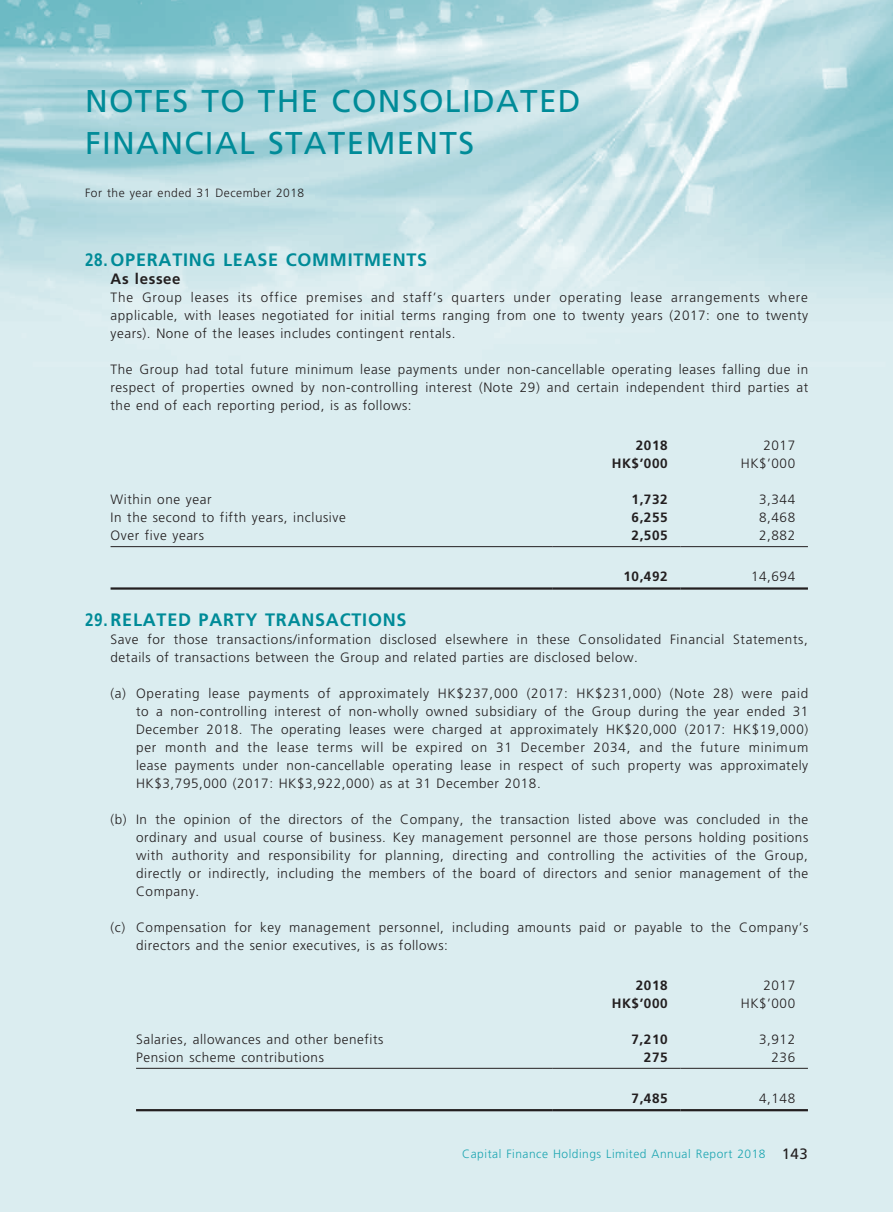
<style>
.page{position:relative;width:893px;height:1212px;background:#fff}
.page>*{position:absolute;margin:0;border:0;box-sizing:border-box;transform-origin:0 0}
.t1{font:31.5px "Frutiger";letter-spacing:.04em;color:#008b98}
.t2{font:700 18px "Frutiger";letter-spacing:.04em;color:#008b98}
.t3{font:700 18px "Frutiger";letter-spacing:.04em;color:#008b98;scale:.85 1}
.t4{font:700 15px "Frutiger";color:#231f20}
.t5{font:300 13.5px/18px "Frutiger";letter-spacing:.04em;color:#231f20;text-align:justify}
.t6{font:700 13.5px "Frutiger";letter-spacing:.04em;color:#231f20}
.t7{font:300 12px "Frutiger";letter-spacing:.04em;color:#1ca5b1}
.t8{font:300 12px "Frutiger";letter-spacing:.04em;color:#231f20}
.s1{font-weight:400;font-size:15px;color:#231f20}
</style>
<div class="page">
<img style="left:0;top:0;width:893px;height:1212px">
<hr style="left:111px;top:546px;width:442px;height:1px;background:#231f20">
<hr style="left:553px;top:546px;width:127px;height:1px;background:#231f20">
<hr style="left:680px;top:546px;width:128px;height:1px;background:#231f20">
<hr style="left:111px;top:587px;width:442px;height:3px;background:#231f20">
<hr style="left:553px;top:587px;width:127px;height:3px;background:#231f20">
<hr style="left:680px;top:587px;width:128px;height:3px;background:#231f20">
<hr style="left:136px;top:1068px;width:417px;height:1px;background:#231f20">
<hr style="left:553px;top:1068px;width:127px;height:1px;background:#231f20">
<hr style="left:680px;top:1068px;width:128px;height:1px;background:#231f20">
<hr style="left:136px;top:1109px;width:417px;height:2px;background:#231f20">
<hr style="left:553px;top:1109px;width:127px;height:2px;background:#231f20">
<hr style="left:680px;top:1109px;width:128px;height:2px;background:#231f20">
<h1 class="t1" style="left:85px;top:82px;width:21px">NOTES</h1>
<h1 class="t1" style="left:201px;top:82px;width:77px">TO THE</h1>
<h1 class="t1" style="left:332px;top:82px;width:44px">CONSO</h1>
<h1 class="t1" style="left:445px;top:82px;width:137px">LIDATE D</h1>
<h1 class="t1" style="left:85px;top:124px;width:331px">FINAN CIAL STATE MENTS</h1>
<p class="t8" style="left:85px;top:186px;width:221px">For the year ended 31 December 2018</p>
<h2 class="t3" style="left:85px;top:249px;width:74px">28. OPERATIN</h2>
<h2 class="t2" style="left:203px;top:249px;width:42px">G LEASE</h2>
<h2 class="t2" style="left:286px;top:249px;width:109px">COMMITMENTS</h2>
<p class="t4" style="left:111px;top:270px;width:72px">As lessee</p>
<p class="t5" style="left:111px;top:289px;width:699px">The Group leases its office premises and staff’s quarters under operating lease arrangements where applicable, with leases negotiated for initial terms ranging from one to twenty years (2017: one to twenty years). None of the leases includes contingent rentals.</p>
<p class="t5" style="left:111px;top:361px;width:699px">The Group had total future minimum lease payments under non-cancellable operating leases falling due in respect of properties owned by non-controlling interest (Note 29) and certain independent third parties at the end of each reporting period, is as follows:</p>
<p class="t6" style="left:636px;top:438px;width:33px">2018</p>
<p class="t5" style="left:763px;top:437px;width:33px">2017</p>
<p class="t6" style="left:612px;top:456px;width:57px">HK$’000</p>
<p class="t5" style="left:741px;top:455px;width:56px">HK$’000</p>
<p class="t5" style="left:111px;top:491px;width:102px">Within one year</p>
<p class="t6" style="left:632px;top:492px;width:38px">1,732</p>
<p class="t5" style="left:759px;top:491px;width:38px">3,344</p>
<p class="t5" style="left:111px;top:509px;width:237px">In the second to fifth years, inclusive</p>
<p class="t6" style="left:632px;top:510px;width:38px">6,255</p>
<p class="t5" style="left:759px;top:509px;width:38px">8,468</p>
<p class="t5" style="left:111px;top:527px;width:95px">Over five years</p>
<p class="t6" style="left:632px;top:528px;width:38px">2,505</p>
<p class="t5" style="left:759px;top:527px;width:38px">2,882</p>
<p class="t6" style="left:623px;top:568px;width:46px">10,492</p>
<p class="t5" style="left:751px;top:567px;width:46px">14,694</p>
<h2 class="t3" style="left:85px;top:609px;width:83px">29. RELATED</h2>
<h2 class="t2" style="left:199px;top:609px;width:24px">PART</h2>
<h2 class="t2" style="left:246px;top:609px;width:33px">Y TRANSA</h2>
<h2 class="t2" style="left:340px;top:609px;width:24px">CTIONS</h2>
<p class="t5" style="left:111px;top:630px;width:699px">Save for those transactions/information disclosed elsewhere in these Consolidated Financial Statements, details of transactions between the Group and related parties are disclosed below.</p>
<p class="t5" style="left:136px;top:684px;width:674px;text-indent:-26px">(a) Operating lease payments of approximately HK$237,000 (2017: HK$231,000) (Note 28) were paid to a non-controlling interest of non-wholly owned subsidiary of the Group during the year ended 31<br>December 2018. The operating leases were charged at approximately HK$20,000 (2017: HK$19,000) per month and the lease terms will be expired on 31 December 2034, and the future minimum lease payments under non-cancellable operating lease in respect of such property was approximately HK$3,795,000 (2017: HK$3,922,000) as at 31 December 2018.</p>
<p class="t5" style="left:136px;top:810px;width:674px;text-indent:-26px">(b) In the opinion of the directors of the Company, the transaction listed above was concluded in the ordinary and usual course of business. Key management personnel are those persons holding positions with authority and responsibility for planning, directing and controlling the activities of the Group, directly or indirectly, including the members of the board of directors and senior management of the Company.</p>
<p class="t5" style="left:136px;top:918px;width:674px;text-indent:-26px">(c) Compensation for key management personnel, including amounts paid or payable to the Company’s directors and the senior executives, is as follows:</p>
<p class="t6" style="left:636px;top:977px;width:33px">2018</p>
<p class="t5" style="left:763px;top:976px;width:33px">2017</p>
<p class="t6" style="left:612px;top:995px;width:57px">HK$’000</p>
<p class="t5" style="left:741px;top:994px;width:56px">HK$’000</p>
<p class="t5" style="left:136px;top:1030px;width:249px">Salaries, allowances and other benefits</p>
<p class="t6" style="left:632px;top:1031px;width:38px">7,210</p>
<p class="t5" style="left:759px;top:1030px;width:38px">3,912</p>
<p class="t5" style="left:136px;top:1048px;width:189px">Pension scheme contributions</p>
<p class="t6" style="left:644px;top:1049px;width:25px">275</p>
<p class="t5" style="left:771px;top:1048px;width:25px">236</p>
<p class="t6" style="left:632px;top:1090px;width:38px">7,485</p>
<p class="t5" style="left:759px;top:1089px;width:38px">4,148</p>
<p class="t7" style="left:462px;top:1147px;width:347px">Capital Finance Holdings Limited Annual Report 2018 <span class="s1">143</span></p>
</div>
